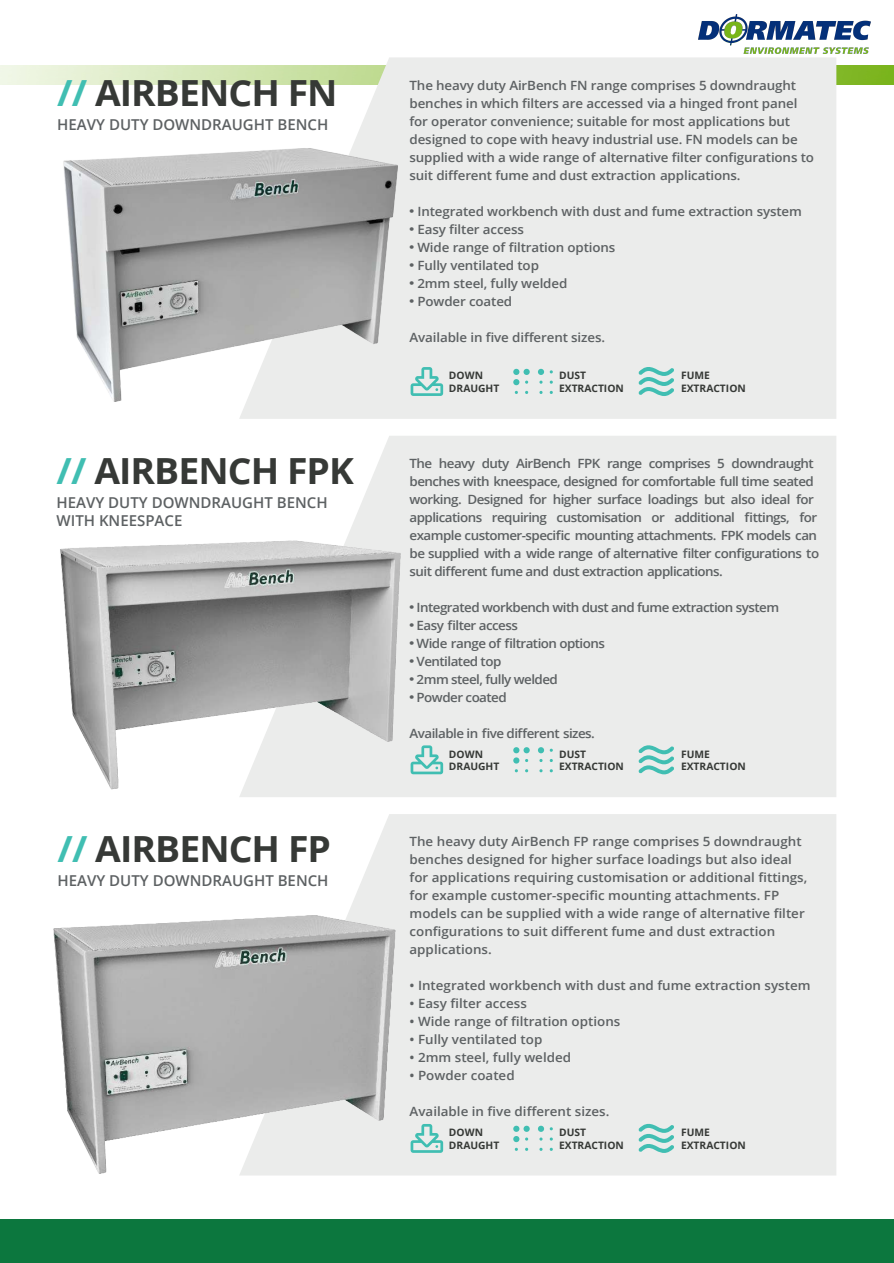
<style>
.page{position:relative;width:894px;height:1263px;background:#fff}
.page>*{position:absolute;margin:0;border:0;box-sizing:border-box;transform-origin:0 0}
.t1{font:700 36px "Open Sans";letter-spacing:-.025em;color:#363936;scale:1.04 1}
.t2{font:600 15px/18px "Open Sans";color:#5d6163}
.t3{font:600 12.75px/18px "Open Sans";letter-spacing:-.01em;color:#5d6163;scale:1.05 1}
.t4{font:600 12.75px/18px "Open Sans";letter-spacing:-.04em;color:#5d6163;scale:1.05 1}
.t5{font:700 10.2px/12.3px "Open Sans";color:#363936}
.s1{color:#40beb2}
.s2{font-family:"Impact";font-weight:400}
</style>
<div class="page">
<img style="left:0;top:66px;width:893px;height:19px">
<div style="left:351px;top:436px;width:485px;height:361px;background:#ebeceb"></div>
<img style="left:60px;top:529px;width:357px;height:268px">
<svg style="left:513px;top:747px;width:39px;height:25px"></svg>
<svg style="left:638px;top:743px;width:36px;height:31px"></svg>
<svg style="left:410px;top:745px;width:33px;height:29px"></svg>
<div style="left:353px;top:814px;width:483px;height:361px;background:#ebeceb"></div>
<img style="left:53px;top:903px;width:359px;height:273px">
<svg style="left:513px;top:1126px;width:39px;height:25px"></svg>
<svg style="left:638px;top:1121px;width:36px;height:32px"></svg>
<svg style="left:410px;top:1124px;width:33px;height:29px"></svg>
<div style="left:239px;top:57px;width:597px;height:362px;background:#ebeceb"></div>
<img style="left:63px;top:136px;width:351px;height:278px">
<svg style="left:513px;top:369px;width:39px;height:25px"></svg>
<svg style="left:638px;top:364px;width:36px;height:32px"></svg>
<svg style="left:410px;top:367px;width:33px;height:29px"></svg>
<div style="left:0;top:1219px;width:893px;height:44px;background:#0c773e"></div>
<img style="left:698px;top:15px;width:172px;height:38px">
<h1 class="t1" style="left:57px;top:67px;width:271px"><span class="s1">//</span> AIRBENCH FN</h1>
<p class="t2" style="left:57px;top:115px;width:272px">HEAVY DUTY DOWNDRAUGHT BENCH</p>
<h1 class="t1" style="left:57px;top:446px;width:287px"><span class="s1">//</span> AIRBENCH FPK</h1>
<p class="t2" style="left:57px;top:493px;width:272px">HEAVY DUTY DOWNDRAUGHT BENCH<br>WITH KNEESPACE</p>
<h1 class="t1" style="left:57px;top:823px;width:264px"><span class="s1">//</span> AIRBENCH FP</h1>
<p class="t2" style="left:57px;top:871px;width:272px">HEAVY DUTY DOWNDRAUGHT BENCH</p>
<p class="t3" style="left:409px;top:76px;width:386px">The heavy duty AirBench FN range comprises 5 downdraught benches in which filters are accessed via a hinged front panel for operator convenience; suitable for most applications but designed to cope with heavy industrial use. FN models can be supplied with a wide range of alternative filter configurations to suit different fume and dust extraction applications.</p>
<p class="t3" style="left:409px;top:202px;width:375px"><span class="s2">•</span> Integrated workbench with dust and fume extraction system</p>
<p class="t3" style="left:409px;top:220px;width:110px"><span class="s2">•</span> Easy filter access</p>
<p class="t3" style="left:409px;top:238px;width:197px"><span class="s2">•</span> Wide range of filtration options</p>
<p class="t3" style="left:409px;top:256px;width:125px"><span class="s2">•</span> Fully ventilated top</p>
<p class="t3" style="left:409px;top:274px;width:152px"><span class="s2">•</span> 2mm steel, fully welded</p>
<p class="t3" style="left:409px;top:292px;width:99px"><span class="s2">•</span> Powder coated</p>
<p class="t3" style="left:409px;top:328px;width:188px">Available in five different sizes.</p>
<p class="t5" style="left:449px;top:369px;width:52px">DOWN<br>DRAUGHT</p>
<p class="t5" style="left:559px;top:369px;width:66px">DUST<br>EXTRACTION</p>
<p class="t5" style="left:680px;top:369px;width:66px">FUME<br>EXTRACTION</p>
<p class="t4" style="left:409px;top:454px;width:391px">The heavy duty AirBench FPK range comprises 5 downdraught benches with kneespace, designed for comfortable full time seated working. Designed for higher surface loadings but also ideal for applications requiring customisation or additional fittings, for example customer-specific mounting attachments. FPK models can be supplied with a wide range of alternative filter configurations to suit different fume and dust extraction applications.</p>
<p class="t4" style="left:409px;top:598px;width:353px"><span class="s2">•</span> Integrated workbench with dust and fume extraction system</p>
<p class="t4" style="left:409px;top:616px;width:105px"><span class="s2">•</span> Easy filter access</p>
<p class="t4" style="left:409px;top:634px;width:187px"><span class="s2">•</span> Wide range of filtration options</p>
<p class="t4" style="left:409px;top:652px;width:89px"><span class="s2">•</span> Ventilated top</p>
<p class="t4" style="left:409px;top:670px;width:143px"><span class="s2">•</span> 2mm steel, fully welded</p>
<p class="t4" style="left:409px;top:688px;width:94px"><span class="s2">•</span> Powder coated</p>
<p class="t4" style="left:409px;top:724px;width:178px">Available in five different sizes.</p>
<p class="t5" style="left:559px;top:748px;width:66px">DUST<br>EXTRACTION</p>
<p class="t5" style="left:680px;top:748px;width:66px">FUME<br>EXTRACTION</p>
<p class="t5" style="left:449px;top:748px;width:52px">DOWN<br>DRAUGHT</p>
<p class="t3" style="left:409px;top:832px;width:380px">The heavy duty AirBench FP range comprises 5 downdraught benches designed for higher surface loadings but also ideal for applications requiring customisation or additional fittings, for example customer-specific mounting attachments. FP models can be supplied with a wide range of alternative filter configurations to suit different fume and dust extraction applications.</p>
<p class="t3" style="left:409px;top:976px;width:383px">• Integrated workbench with dust and fume extraction system</p>
<p class="t3" style="left:409px;top:994px;width:113px">• Easy filter access</p>
<p class="t3" style="left:409px;top:1012px;width:202px">• Wide range of filtration options</p>
<p class="t3" style="left:409px;top:1030px;width:128px">• Fully ventilated top</p>
<p class="t3" style="left:409px;top:1048px;width:155px">• 2mm steel, fully welded</p>
<p class="t3" style="left:409px;top:1066px;width:102px">• Powder coated</p>
<p class="t3" style="left:409px;top:1102px;width:192px">Available in five different sizes.</p>
<p class="t5" style="left:559px;top:1126px;width:66px">DUST<br>EXTRACTION</p>
<p class="t5" style="left:680px;top:1126px;width:66px">FUME<br>EXTRACTION</p>
<p class="t5" style="left:449px;top:1126px;width:52px">DOWN<br>DRAUGHT</p>
</div>
